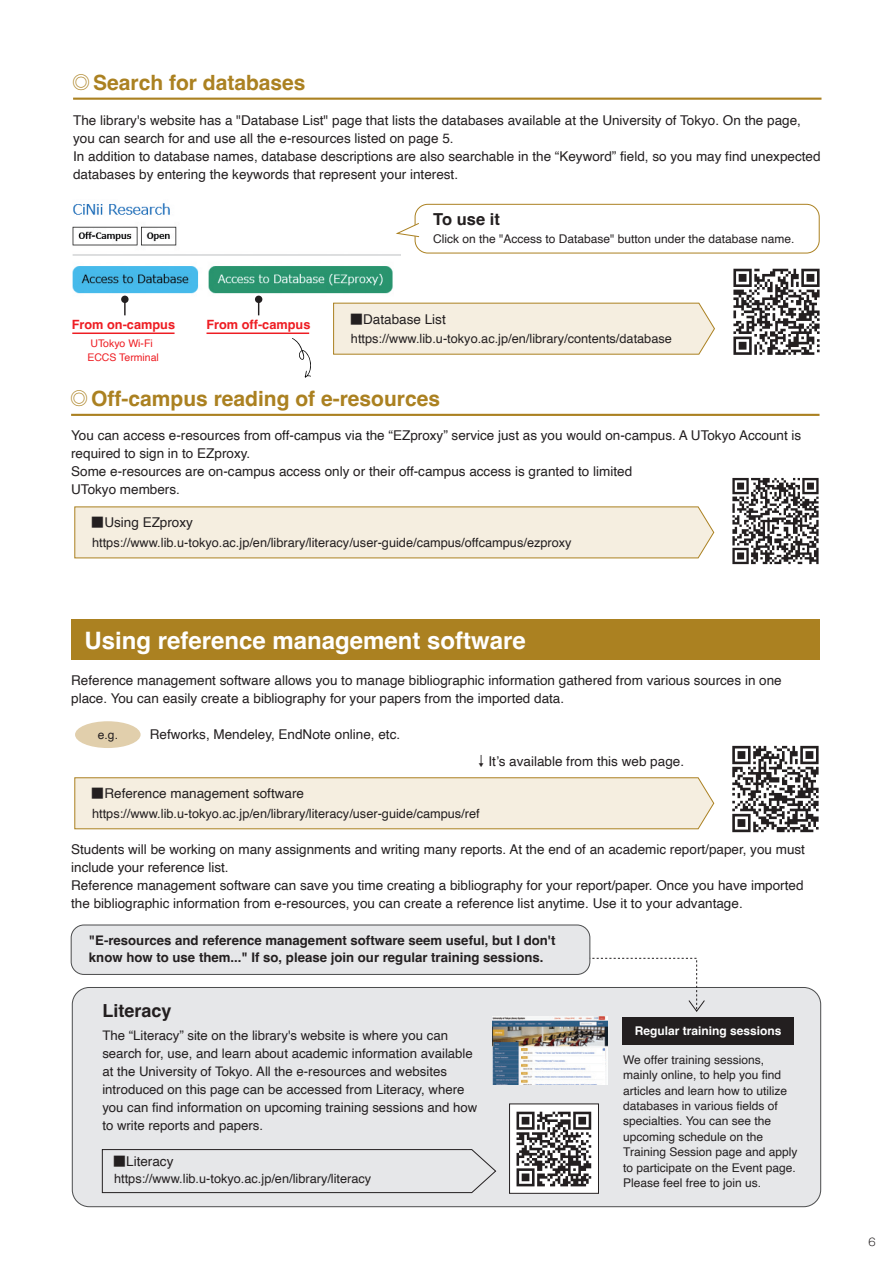
<style>
.page{position:relative;width:893px;height:1263px;background:#fff}
.page>*{position:absolute;margin:0;border:0;box-sizing:border-box;transform-origin:0 0}
.t1{font:700 24px "Helvetica";color:#fff}
.t2{font:700 21px "Helvetica";color:#ab8121}
.t3{font:700 18px "Helvetica";color:#231f20}
.t4{font:700 16.5px "Helvetica";color:#231f20}
.t5{font:13.5px/18px "Helvetica";color:#231f20}
.t6{font:13.2px/18px "Helvetica";color:#231f20}
.t7{font:700 13.2px/17.2px "Helvetica";color:#231f20}
.t8{font:12.75px "Helvetica";color:#231f20}
.t9{font:700 12.75px "Helvetica";color:#ee1d23}
.t10{font:12px/15.5px "Helvetica";color:#231f20}
.t11{font:700 12px "Helvetica";color:#fff}
.t12{font:10.5px/13.5px "Helvetica";color:#ee1d23}
.t13{font:300 10.5px "Gothic MB101 Pro";color:#231f20}
.s1{font-family:"Gothic MB101 Pro";font-size:18px}
.s2{font-family:"Gothic MB101 Pro";font-size:12.75px}
.s3{font-family:"Gothic MB101 Pro"}
</style>
<div class="page">
<img style="left:72px;top:203px;width:329px;height:97px">
<hr style="left:73px;top:98px;width:748px;height:2px;background:#ab8121">
<div style="left:72px;top:987px;width:749px;height:220px;background:#e6e7e9;border-radius:17px"></div>
<div style="left:72px;top:987px;width:749px;height:220px;border:1px solid #4b4c4d;border-radius:17px"></div>
<div style="left:510px;top:1104px;width:88px;height:89px;background:#fff"></div>
<div style="left:509px;top:1104px;width:90px;height:89px;border:1px solid #231f20"></div>
<svg style="left:102px;top:1149px;width:394px;height:44px"></svg>
<svg style="left:74px;top:777px;width:640px;height:52px"></svg>
<div style="left:622px;top:1017px;width:172px;height:27px;background:#231f20"></div>
<div style="left:75px;top:721px;width:66px;height:27px;background:#e1cfac;border-radius:50%"></div>
<svg style="left:732px;top:746px;width:87px;height:86px"></svg>
<svg style="left:516px;top:1112px;width:75px;height:74px"></svg>
<img style="left:493px;top:1016px;width:115px;height:69px">
<img style="left:522px;top:1048px;width:83px;height:37px">
<svg style="left:588px;top:958px;width:117px;height:54px"></svg>
<div style="left:71px;top:925px;width:519px;height:49px;background:#e6e7e9;border-radius:13px"></div>
<div style="left:71px;top:925px;width:519px;height:50px;border:1px solid #4b4c4d;border-radius:13px"></div>
<hr style="left:71px;top:414px;width:748px;height:2px;background:#ab8121">
<div style="left:121px;top:296px;width:8px;height:7px;background:#231f20;border-radius:50%"></div>
<svg style="left:124px;top:303px;width:2px;height:12px"></svg>
<div style="left:255px;top:296px;width:7px;height:7px;background:#231f20;border-radius:50%"></div>
<svg style="left:258px;top:303px;width:1px;height:12px"></svg>
<svg style="left:333px;top:303px;width:382px;height:52px"></svg>
<svg style="left:74px;top:506px;width:640px;height:52px"></svg>
<div style="left:415px;top:204px;width:404px;height:49px;border:1px solid #ab8121;border-radius:13px"></div>
<svg style="left:396px;top:223px;width:24px;height:14px"></svg>
<hr style="left:72px;top:332px;width:103px;height:2px;background:#ee1d23">
<hr style="left:207px;top:332px;width:102px;height:2px;background:#ee1d23">
<svg style="left:292px;top:338px;width:19px;height:40px"></svg>
<svg style="left:733px;top:269px;width:87px;height:86px"></svg>
<svg style="left:732px;top:478px;width:87px;height:86px"></svg>
<div style="left:71px;top:619px;width:748px;height:40px;background:#ab8121"></div>
<h2 class="t2" style="left:72px;top:69px;width:235px"><span class="s1">◎</span> Search for databases</h2>
<p class="t5" style="left:73px;top:112px;width:749px">The library's website has a "Database List" page that lists the databases available at the University of Tokyo. On the page, you can search for and use all the e-resources listed on page 5.<br>In addition to database names, database descriptions are also searchable in the “Keyword” field, so you may find unexpected databases by entering the keywords that represent your interest.</p>
<p class="t4" style="left:433px;top:209px;width:68px">To use it</p>
<p class="t9" style="left:72px;top:316px;width:105px">From on-campus</p>
<p class="t9" style="left:206px;top:317px;width:106px">From off-campus</p>
<p class="t12" style="left:87px;top:337px;width:73px">UTokyo Wi-Fi<br>ECCS Terminal</p>
<p class="t10" style="left:433px;top:231px;width:363px">Click on the "Access to Database" button under the database name.</p>
<p class="t5" style="left:350px;top:310px;width:97px"><span class="s2">■</span>Database List</p>
<p class="t8" style="left:351px;top:329px;width:323px">https://www.lib.u-tokyo.ac.jp/en/library/contents/database</p>
<h2 class="t2" style="left:70px;top:385px;width:371px"><span class="s1">◎</span> Off-campus reading of e-resources</h2>
<p class="t5" style="left:71px;top:427px;width:732px">You can access e-resources from off-campus via the “EZproxy” service just as you would on-campus. A UTokyo Account is required to sign in to EZproxy.<br>Some e-resources are on-campus access only or their off-campus access is granted to limited<br>UTokyo members.</p>
<p class="t5" style="left:91px;top:514px;width:103px"><span class="s2">■</span>Using EZproxy</p>
<p class="t8" style="left:92px;top:532px;width:481px">https://www.lib.u-tokyo.ac.jp/en/library/literacy/user-guide/campus/offcampus/ezproxy</p>
<h1 class="t1" style="left:84px;top:626px;width:443px">Using reference management software</h1>
<p class="t5" style="left:71px;top:672px;width:712px">Reference management software allows you to manage bibliographic information gathered from various sources in one place. You can easily create a bibliography for your papers from the imported data.</p>
<p class="t10" style="left:98px;top:727px;width:22px">e.g.</p>
<p class="t5" style="left:150px;top:725px;width:252px">Refworks, Mendeley, EndNote online, etc.</p>
<p class="t5" style="left:475px;top:752px;width:211px"><span class="s3">↓</span>It’s available from this web page.</p>
<p class="t5" style="left:91px;top:785px;width:214px"><span class="s2">■</span>Reference management software</p>
<p class="t8" style="left:92px;top:803px;width:389px">https://www.lib.u-tokyo.ac.jp/en/library/literacy/user-guide/campus/ref</p>
<p class="t5" style="left:71px;top:841px;width:735px">Students will be working on many assignments and writing many reports. At the end of an academic report/paper, you must include your reference list.<br>Reference management software can save you time creating a bibliography for your report/paper. Once you have imported the bibliographic information from e-resources, you can create a reference list anytime. Use it to your advantage.</p>
<p class="t7" style="left:89px;top:933px;width:468px">"E-resources and reference management software seem useful, but I don't know how to use them..." If so, please join our regular training sessions.</p>
<h3 class="t3" style="left:102px;top:1000px;width:71px">Literacy</h3>
<p class="t6" style="left:102px;top:1026px;width:376px">The “Literacy” site on the library's website is where you can search for, use, and learn about academic information available at the University of Tokyo. All the e-resources and websites introduced on this page can be accessed from Literacy, where you can find information on upcoming training sessions and how to write reports and papers.</p>
<p class="t5" style="left:113px;top:1153px;width:62px"><span class="s2">■</span>Literacy</p>
<p class="t8" style="left:114px;top:1169px;width:259px">https://www.lib.u-tokyo.ac.jp/en/library/literacy</p>
<p class="t11" style="left:635px;top:1024px;width:148px">Regular training sessions</p>
<p class="t10" style="left:623px;top:1052px;width:176px">We offer training sessions, mainly online, to help you find articles and learn how to utilize databases in various fields of specialties. You can see the upcoming schedule on the<br>Training Session page and apply to participate on the Event page.<br>Please feel free to join us.</p>
<p class="t13" style="left:868px;top:1234px;width:9px">6</p>
</div>
